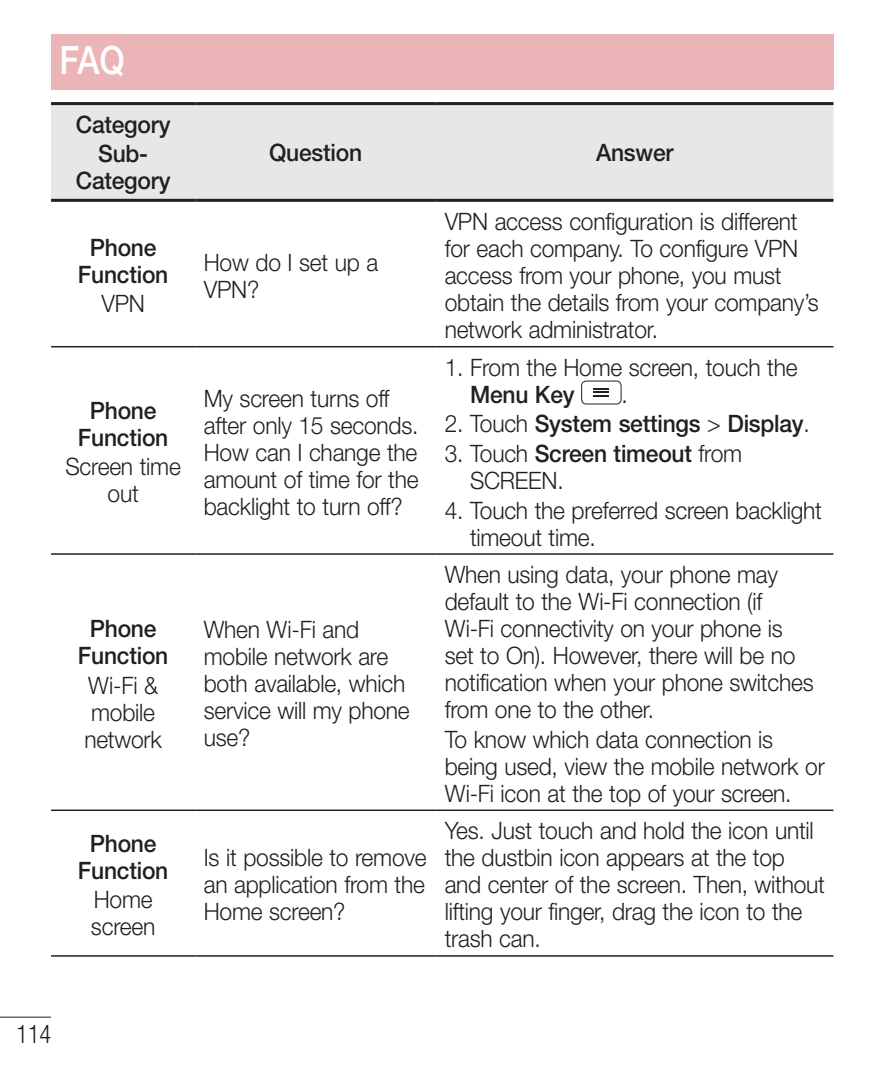
<style>
.page{position:relative;width:893px;height:1072px;background:#fff}
.page>*{position:absolute;margin:0;border:0;box-sizing:border-box;transform-origin:0 0}
.Head_01_Not_Contents{font:500 39px "Helvetica Neue LT Pro";color:#fff;scale:.85 1}
.t1{font:300 condensed 25.5px "Helvetica Neue LT Pro";color:#231f20;scale:.95 1}
.main{font:300 24px/27px "Helvetica Neue LT Pro";letter-spacing:-.01em;color:#231f20;scale:.95 1}
.main-2{font:500 24px/27px "Helvetica Neue LT Pro";letter-spacing:-.01em;color:#231f20;text-align:center;scale:.95 1}
.main_TIP{font:500 24px/27px "Helvetica Neue LT Pro";letter-spacing:-.01em;color:#231f20;text-align:center;scale:.95 1}
.s1{font-weight:500}
.s2{font-weight:300}
</style>
<div class="page">
<hr style="left:0;top:1016px;width:51px;height:1px;background:#231f20">
<div style="left:51px;top:105px;width:782px;height:94px;background:#e6e7e9"></div>
<hr style="left:51px;top:199px;width:144px;height:3px;background:#231f20">
<hr style="left:51px;top:346px;width:144px;height:1px;background:#231f20">
<hr style="left:195px;top:346px;width:241px;height:1px;background:#231f20">
<hr style="left:436px;top:346px;width:397px;height:1px;background:#231f20">
<hr style="left:51px;top:553px;width:144px;height:2px;background:#231f20">
<hr style="left:195px;top:553px;width:241px;height:2px;background:#231f20">
<hr style="left:436px;top:553px;width:397px;height:2px;background:#231f20">
<hr style="left:51px;top:809px;width:144px;height:2px;background:#231f20">
<hr style="left:195px;top:809px;width:241px;height:2px;background:#231f20">
<hr style="left:436px;top:809px;width:397px;height:2px;background:#231f20">
<hr style="left:51px;top:955px;width:144px;height:1px;background:#231f20">
<hr style="left:195px;top:955px;width:241px;height:1px;background:#231f20">
<hr style="left:436px;top:955px;width:397px;height:1px;background:#231f20">
<hr style="left:51px;top:102px;width:144px;height:3px;background:#231f20">
<hr style="left:195px;top:102px;width:241px;height:3px;background:#231f20">
<hr style="left:436px;top:102px;width:397px;height:3px;background:#231f20">
<hr style="left:195px;top:199px;width:241px;height:3px;background:#231f20">
<hr style="left:436px;top:199px;width:397px;height:3px;background:#231f20">
<svg style="left:582px;top:382px;width:38px;height:22px"></svg>
<div style="left:581px;top:380px;width:41px;height:24px;border:1px solid #231f20;border-radius:5px"></div>
<div style="left:51px;top:34px;width:782px;height:56px;background:#ebb5b7"></div>
<p class="Head_01_Not_Contents" style="left:60px;top:37px;width:78px">FAQ</p>
<p class="main_TIP" style="left:76px;top:110px;width:101px">Category</p>
<p class="main_TIP" style="left:76px;top:140px;width:101px">Sub-<br>Category</p>
<p class="main_TIP" style="left:269px;top:139px;width:99px">Question</p>
<p class="main_TIP" style="left:596px;top:139px;width:83px">Answer</p>
<p class="main-2" style="left:78px;top:233px;width:97px">Phone<br>Function</p>
<p class="main" style="left:101px;top:290px;width:47px">VPN</p>
<p class="main-2" style="left:78px;top:396px;width:97px">Phone<br>Function</p>
<p class="main" style="left:65px;top:453px;width:123px;text-align:center">Screen time out</p>
<p class="main-2" style="left:78px;top:615px;width:97px">Phone<br>Function</p>
<p class="main" style="left:84px;top:671px;width:83px">Wi-Fi &amp; mobile network</p>
<p class="main-2" style="left:78px;top:829px;width:97px">Phone<br>Function</p>
<p class="main" style="left:91px;top:885px;width:69px">Home screen</p>
<p class="main" style="left:204px;top:248px;width:185px">How do I set up a<br>VPN?</p>
<p class="main" style="left:204px;top:384px;width:228px">My screen turns off after only 15 seconds.<br>How can I change the amount of time for the backlight to turn off?</p>
<p class="main" style="left:204px;top:616px;width:218px">When Wi-Fi and mobile network are both available, which service will my phone use?</p>
<p class="main" style="left:204px;top:843px;width:236px;text-align:justify">Is it possible to remove an application from the Home screen?</p>
<p class="main" style="left:445px;top:208px;width:395px">VPN access configuration is different for each company. To configure VPN access from your phone, you must obtain the details from your company’s network administrator.</p>
<p class="main" style="left:470px;top:353px;width:346px;text-indent:-25px">1. From the Home screen, touch the<br><span class="s1">Menu Key</span></p>
<p class="main" style="left:621px;top:380px;width:8px">.</p>
<p class="main-2" style="left:445px;top:410px;width:386px"><span class="s2">2. Touch</span> System settings <span class="s2">&gt;</span> Display<span class="s2">.</span></p>
<p class="main" style="left:470px;top:439px;width:288px;text-indent:-25px">3. Touch <span class="s1">Screen timeout</span> from<br>SCREEN.</p>
<p class="main" style="left:470px;top:496px;width:372px;text-indent:-25px">4. Touch the preferred screen backlight timeout time.</p>
<p class="main" style="left:445px;top:560px;width:390px">When using data, your phone may default to the Wi-Fi connection (if<br>Wi-Fi connectivity on your phone is set to On). However, there will be no notification when your phone switches from one to the other.</p>
<p class="main" style="left:445px;top:725px;width:402px">To know which data connection is being used, view the mobile network or<br>Wi-Fi icon at the top of your screen.</p>
<p class="main" style="left:445px;top:816px;width:402px">Yes. Just touch and hold the icon until the dustbin icon appears at the top and center of the screen. Then, without lifting your finger, drag the icon to the trash can.</p>
<p class="t1" style="left:17px;top:1019px;width:38px">114</p>
</div>
